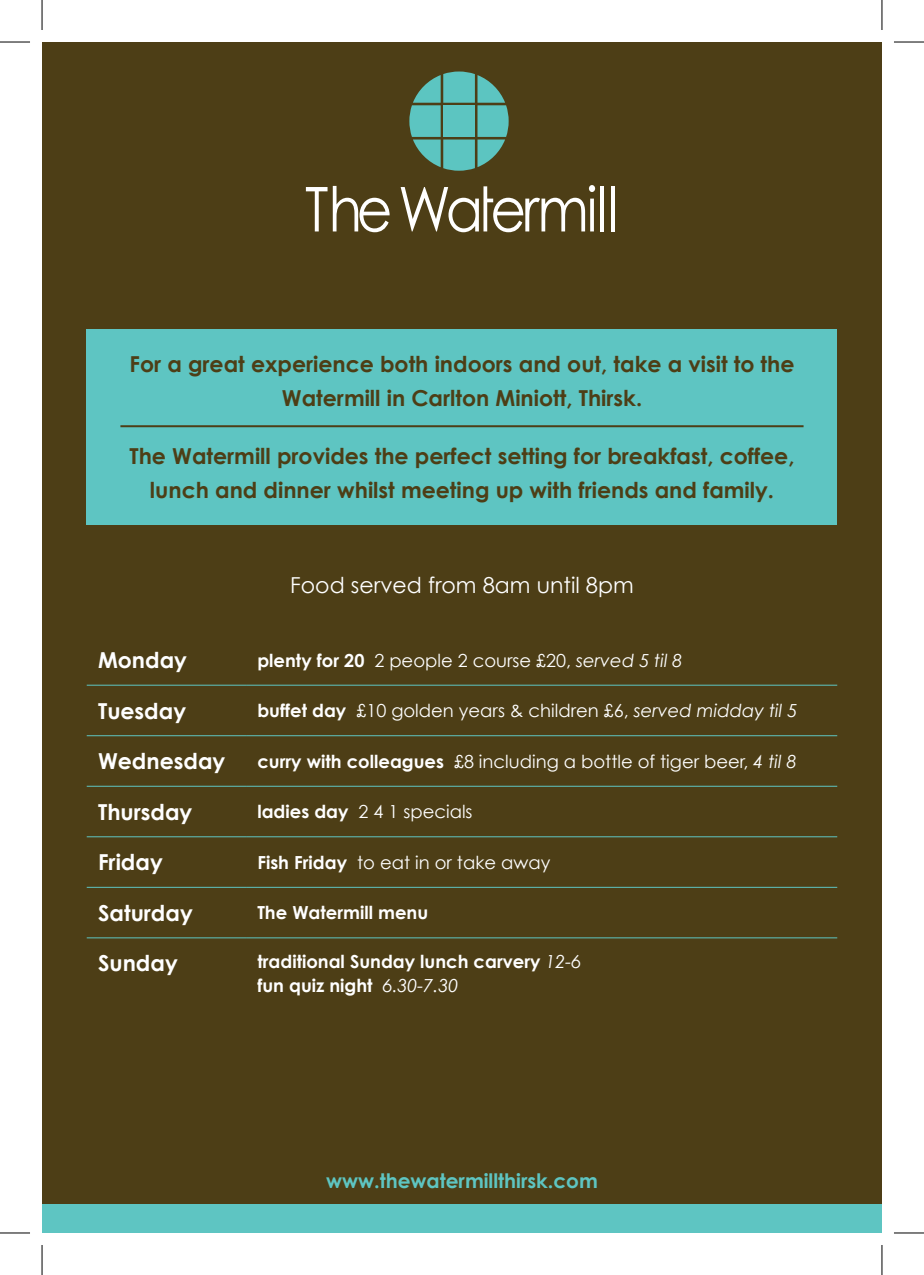
<style>
.page{position:relative;width:924px;height:1275px;background:#fff}
.page>*{position:absolute;margin:0;border:0;box-sizing:border-box;transform-origin:0 0}
.t1{font:700 22px/34px "Century Gothic";color:#4d3e16;text-align:center}
.t2{font:700 22px "Century Gothic";color:#fff}
.t3{font:22px "Century Gothic";color:#fff}
.t4{font:700 20px "Century Gothic";color:#5ec5c2}
.t5{font:18px "Century Gothic";color:#fff}
.t6{font:700 18px/24px "Century Gothic";color:#fff}
.s1{font-weight:700}
.s2{font-style:italic}
.s3{font-weight:400;font-style:italic}
</style>
<div class="page">
<div style="left:42px;top:42px;width:839px;height:1191px;background:#4d3e16"></div>
<svg style="left:409px;top:71px;width:99px;height:100px"></svg>
<svg style="left:306px;top:186px;width:83px;height:46px"></svg>
<svg style="left:400px;top:185px;width:195px;height:47px"></svg>
<svg style="left:600px;top:186px;width:3px;height:45px"></svg>
<svg style="left:611px;top:186px;width:3px;height:45px"></svg>
<div style="left:87px;top:329px;width:749px;height:195px;background:#5ec5c2"></div>
<hr style="left:120px;top:425px;width:683px;height:2px;background:#4d3e16">
<hr style="left:87px;top:684px;width:159px;height:1px;background:#5ec5c2">
<hr style="left:246px;top:684px;width:590px;height:1px;background:#5ec5c2">
<hr style="left:87px;top:735px;width:159px;height:1px;background:#5ec5c2">
<hr style="left:246px;top:735px;width:590px;height:1px;background:#5ec5c2">
<hr style="left:87px;top:785px;width:159px;height:1px;background:#5ec5c2">
<hr style="left:246px;top:785px;width:590px;height:1px;background:#5ec5c2">
<hr style="left:87px;top:836px;width:159px;height:1px;background:#5ec5c2">
<hr style="left:246px;top:836px;width:590px;height:1px;background:#5ec5c2">
<hr style="left:87px;top:887px;width:159px;height:1px;background:#5ec5c2">
<hr style="left:246px;top:887px;width:590px;height:1px;background:#5ec5c2">
<hr style="left:87px;top:937px;width:159px;height:1px;background:#5ec5c2">
<hr style="left:246px;top:937px;width:590px;height:1px;background:#5ec5c2">
<div style="left:42px;top:1204px;width:839px;height:29px;background:#5ec5c2"></div>
<hr style="left:0;top:42px;width:30px;height:1px;background:#000">
<hr style="left:893px;top:42px;width:30px;height:1px;background:#000">
<hr style="left:0;top:1232px;width:30px;height:1px;background:#000">
<hr style="left:893px;top:1232px;width:30px;height:1px;background:#000">
<hr style="left:42px;top:0;width:1px;height:30px;background:#000">
<hr style="left:42px;top:1245px;width:1px;height:30px;background:#000">
<hr style="left:881px;top:0;width:1px;height:30px;background:#000">
<hr style="left:881px;top:1245px;width:1px;height:30px;background:#000">
<p class="t1" style="left:129px;top:346px;width:666px">For a great experience both indoors and out, take a visit to the<br>Watermill in Carlton Miniott, Thirsk.</p>
<p class="t1" style="left:129px;top:438px;width:666px">The Watermill provides the perfect setting for breakfast, coffee, lunch and dinner whilst meeting up with friends and family.</p>
<p class="t3" style="left:290px;top:571px;width:345px">Food served from 8am until 8pm</p>
<p class="t2" style="left:98px;top:646px;width:90px">Monday</p>
<p class="t5" style="left:257px;top:649px;width:426px"><span class="s1">plenty for 20</span> 2 people 2 course £20, <span class="s2">served 5 til 8</span></p>
<p class="t2" style="left:98px;top:697px;width:90px">Tuesday</p>
<p class="t5" style="left:257px;top:699px;width:541px"><span class="s1">buffet day</span> £10 golden years &amp; children £6, <span class="s2">served midday til 5</span></p>
<p class="t2" style="left:98px;top:747px;width:129px">Wednesday</p>
<p class="t5" style="left:257px;top:750px;width:540px"><span class="s1">curry with colleagues</span> £8 including a bottle of tiger beer, <span class="s2">4 til 8</span></p>
<p class="t2" style="left:98px;top:798px;width:96px">Thursday</p>
<p class="t5" style="left:257px;top:801px;width:217px"><span class="s1">ladies day</span> 2 4 1 specials</p>
<p class="t2" style="left:98px;top:848px;width:66px">Friday</p>
<p class="t5" style="left:257px;top:851px;width:294px"><span class="s1">Fish Friday</span> to eat in or take away</p>
<p class="t2" style="left:98px;top:899px;width:96px">Saturday</p>
<p class="t6" style="left:257px;top:900px;width:172px">The Watermill menu</p>
<p class="t2" style="left:98px;top:949px;width:81px">Sunday</p>
<p class="t6" style="left:257px;top:949px;width:325px">traditional Sunday lunch carvery <span class="s3">12-6 </span>fun quiz night <span class="s3">6.30-7.30</span></p>
<p class="t4" style="left:326px;top:1168px;width:273px">www.thewatermillthirsk.com</p>
</div>
